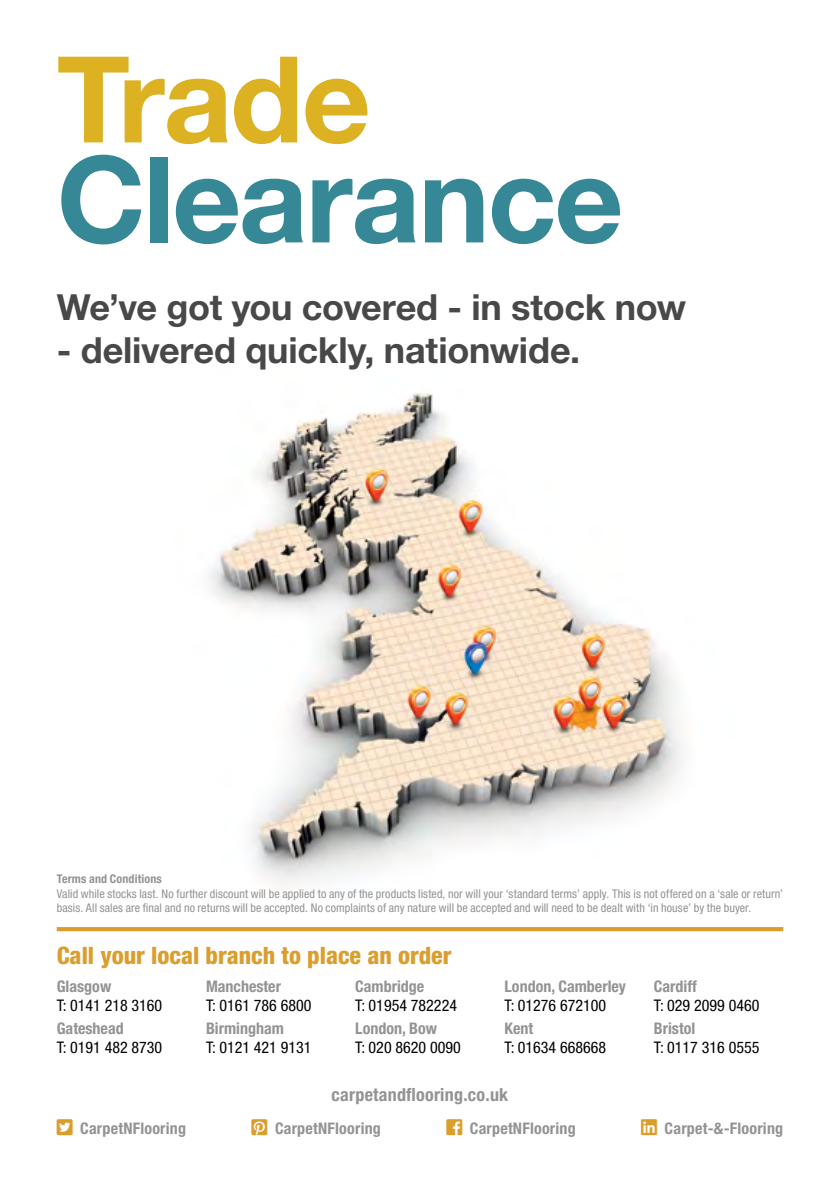
<style>
.page{position:relative;width:840px;height:1191px;background:#fff}
.page>*{position:absolute;margin:0;border:0;box-sizing:border-box;transform-origin:0 0}
.t1{font:700 120px "Helvetica Neue LT";letter-spacing:-.015em;color:#378896}
.t2{font:700 120px "Helvetica Neue LT";letter-spacing:-.015em;color:#dcb223}
.t3{font:700 36px "Helvetica Neue LT";letter-spacing:-.005em;color:#484848}
.t4{font:800 condensed 24px "Helvetica Neue LT";color:#db9e2d}
.t5{font:700 condensed 18px "Helvetica Neue LT";letter-spacing:.015em;color:#939393}
.t6{font:700 condensed 16px "Helvetica Neue LT";color:#939393}
.t7{font:condensed 16px "Helvetica Neue LT";color:#000}
.t8{font:condensed 12px/14.4px "Helvetica Neue LT";letter-spacing:.01em;color:#939393}
.t9{font:700 condensed 12px "Helvetica Neue LT";letter-spacing:.015em;color:#939393}
</style>
<div class="page">
<img style="left:209px;top:393px;width:475px;height:492px">
<svg style="left:57px;top:927px;width:725px;height:4px;background:#db9f30"></svg>
<h1 class="t2" style="left:57px;top:25px;width:315px">Trade</h1>
<h1 class="t1" style="left:57px;top:125px;width:568px">Clearance</h1>
<h2 class="t3" style="left:57px;top:284px;width:630px">We’ve got you covered - in stock now</h2>
<h2 class="t3" style="left:57px;top:328px;width:524px">- delivered quickly, nationwide.</h2>
<p class="t9" style="left:57px;top:871px;width:107px">Terms and Conditions</p>
<p class="t8" style="left:57px;top:886px;width:727px">Valid while stocks last. No further discount will be applied to any of the products listed, nor will your ‘standard terms’ apply. This is not offered on a ‘sale or return’ basis. All sales are final and no returns will be accepted. No complaints of any nature will be accepted and will need to be dealt with ‘in house’ by the buyer.</p>
<h3 class="t4" style="left:57px;top:941px;width:396px">Call your local branch to place an order</h3>
<h3 class="t6" style="left:57px;top:976px;width:56px">Glasgow</h3>
<h3 class="t7" style="left:57px;top:996px;width:107px">T: 0141 218 3160</h3>
<h3 class="t6" style="left:57px;top:1018px;width:68px">Gateshead</h3>
<h3 class="t7" style="left:57px;top:1038px;width:107px">T: 0191 482 8730</h3>
<h3 class="t6" style="left:355px;top:976px;width:70px">Cambridge</h3>
<h3 class="t7" style="left:355px;top:996px;width:103px">T: 01954 782224</h3>
<h3 class="t6" style="left:355px;top:1018px;width:83px">London, Bow</h3>
<h3 class="t7" style="left:355px;top:1038px;width:107px">T: 020 8620 0090</h3>
<h3 class="t6" style="left:206px;top:976px;width:76px">Manchester</h3>
<h3 class="t7" style="left:206px;top:996px;width:107px">T: 0161 786 6800</h3>
<h3 class="t6" style="left:206px;top:1018px;width:79px">Birmingham</h3>
<h3 class="t7" style="left:206px;top:1038px;width:107px">T: 0121 421 9131</h3>
<h3 class="t6" style="left:504px;top:976px;width:123px">London, Camberley</h3>
<h3 class="t7" style="left:504px;top:996px;width:103px">T: 01276 672100</h3>
<h3 class="t6" style="left:504px;top:1018px;width:30px">Kent</h3>
<h3 class="t7" style="left:504px;top:1038px;width:103px">T: 01634 668668</h3>
<h3 class="t5" style="left:331px;top:1083px;width:178px">carpetandflooring.co.uk</h3>
<h3 class="t6" style="left:653px;top:976px;width:44px">Cardiff</h3>
<h3 class="t7" style="left:653px;top:996px;width:107px">T: 029 2099 0460</h3>
<h3 class="t6" style="left:653px;top:1018px;width:43px">Bristol</h3>
<h3 class="t7" style="left:653px;top:1038px;width:107px">T: 0117 316 0555</h3>
<h3 class="t6" style="left:80px;top:1118px;width:107px">CarpetNFlooring</h3>
<h3 class="t6" style="left:275px;top:1118px;width:107px">CarpetNFlooring</h3>
<h3 class="t6" style="left:469px;top:1118px;width:107px">CarpetNFlooring</h3>
<h3 class="t6" style="left:664px;top:1118px;width:120px">Carpet-&amp;-Flooring</h3>
</div>
